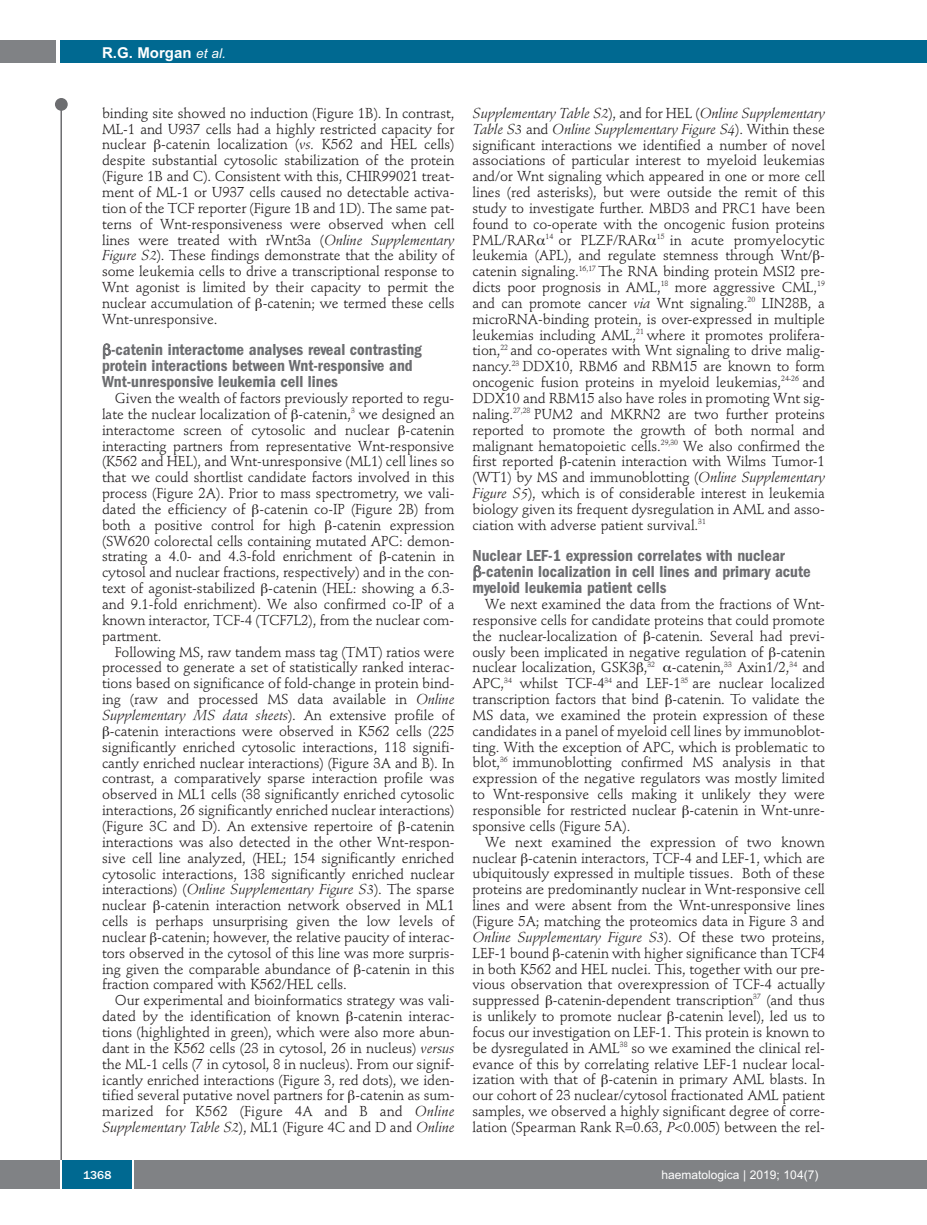
<style>
.page{position:relative;width:927px;height:1225px;background:#fff}
.page>*{position:absolute;margin:0;border:0;box-sizing:border-box;transform-origin:0 0}
.t1{font:600 condensed 16.5px/15.9px "Franklin Gothic";color:#6c6d70}
.t2{font:700 15px "Arial";color:#fff}
.t3{font:14.25px/15.9px "Stempel Schneidler";letter-spacing:-.005em;color:#231f20;text-align:justify}
.t4{font:italic 14.25px "Stempel Schneidler";letter-spacing:-.005em;color:#231f20}
.t5{font:14.25px "Stempel Schneidler";letter-spacing:.015em;color:#231f20}
.t6{font:12px "Arial";color:#fff}
.t7{font:500 12px "Franklin Gothic";color:#fff}
.s1{font-weight:400;font-style:italic;font-size:13.5px}
.s2{font-style:italic}
.s3{font-style:normal}
</style>
<div class="page">
<div style="left:911px;top:40px;width:16px;height:22px;background:#006991"></div>
<div style="left:910px;top:1160px;width:17px;height:28px;background:#808285"></div>
<div style="left:55px;top:98px;width:13px;height:13px;background:#6c6d70;border-radius:50%"></div>
<hr style="left:60px;top:101px;width:2px;height:1061px;background:#6c6d70">
<div style="left:60px;top:40px;width:852px;height:22px;background:#006991"></div>
<div style="left:0;top:40px;width:56px;height:22px;background:#808285"></div>
<div style="left:0;top:1160px;width:911px;height:28px;background:#808285"></div>
<div style="left:62px;top:1160px;width:71px;height:28px;background:#006991"></div>
<hr style="left:60px;top:1160px;width:2px;height:28px;background:#fff">
<svg style="left:133px;top:1160px;width:1px;height:28px"></svg>
<p class="t2" style="left:102px;top:44px;width:125px">R.G. Morgan <span class="s1">et al.</span></p>
<p class="t3" style="left:102px;top:106px;width:354px">binding site showed no induction (Figure 1B). In contrast, ML-1 and U937 cells had a highly restricted capacity for nuclear -catenin localization (<span class="s2">vs.</span> K562 and HEL cells) despite substantial cytosolic stabilization of the protein (Figure 1B and C). Consistent with this, CHIR99021 treat&shy;ment of ML-1 or U937 cells caused no detectable activa&shy;tion of the TCF reporter (Figure 1B and 1D). The same pat&shy;terns of Wnt-responsiveness were observed when cell lines were treated with rWnt3a (<span class="s2">Online Supplementary Figure S2</span>). These findings demonstrate that the ability of some leukemia cells to drive a transcriptional response to Wnt agonist is limited by their capacity to permit the nuclear accumulation of -catenin; we termed these cells Wnt-unresponsive.</p>
<p class="t1" style="left:102px;top:343px;width:321px;text-indent:9px">-catenin interactome analyses reveal contrasting protein interactions between Wnt-responsive and<br>Wnt-unresponsive leukemia cell lines</p>
<p class="t3" style="left:102px;top:391px;width:354px;text-indent:13px">Given the wealth of factors previously reported to regu&shy;late the nuclear localization of -catenin,<sup>3</sup> we designed an interactome screen of cytosolic and nuclear -catenin interacting partners from representative Wnt-responsive (K562 and HEL), and Wnt-unresponsive (ML1) cell lines so that we could shortlist candidate factors involved in this process (Figure 2A). Prior to mass spectrometry, we vali&shy;dated the efficiency of -catenin co-IP (Figure 2B) from both a positive control for high -catenin expression (SW620 colorectal cells containing mutated APC: demon&shy;strating a 4.0- and 4.3-fold enrichment of -catenin in cytosol and nuclear fractions, respectively) and in the con&shy;text of agonist-stabilized -catenin (HEL: showing a 6.3- and 9.1-fold enrichment). We also confirmed co-IP of a known interactor, TCF-4 (TCF7L2), from the nuclear com&shy;partment.</p>
<p class="t3" style="left:115px;top:645px;width:341px">Following MS, raw tandem mass tag (TMT) ratios were</p>
<p class="t3" style="left:102px;top:661px;width:354px">processed to generate a set of statistically ranked interac-</p>
<p class="t3" style="left:102px;top:677px;width:354px">tions based on significance of fold-change in protein bind-</p>
<p class="t3" style="left:102px;top:692px;width:354px">ing (raw and processed MS data available in <span class="s2">Online</span></p>
<p class="t4" style="left:102px;top:709px;width:354px">Supplementary MS data sheets<span class="s3">). An extensive profile of</span></p>
<p class="t3" style="left:110px;top:724px;width:346px">-catenin interactions were observed in K562 cells (225</p>
<p class="t3" style="left:102px;top:740px;width:354px">significantly enriched cytosolic interactions, 118 signifi-</p>
<p class="t3" style="left:102px;top:756px;width:354px">cantly enriched nuclear interactions) (Figure 3A and B). In</p>
<p class="t3" style="left:102px;top:772px;width:354px">contrast, a comparatively sparse interaction profile was</p>
<p class="t3" style="left:102px;top:788px;width:354px">observed in ML1 cells (38 significantly enriched cytosolic</p>
<p class="t3" style="left:102px;top:803px;width:354px">interactions, 26 significantly enriched nuclear interactions)</p>
<p class="t3" style="left:102px;top:819px;width:354px">(Figure 3C and D). An extensive repertoire of -catenin</p>
<p class="t3" style="left:102px;top:835px;width:354px">interactions was also detected in the other Wnt-respon-</p>
<p class="t3" style="left:102px;top:851px;width:354px">sive cell line analyzed, (HEL; 154 significantly enriched</p>
<p class="t3" style="left:102px;top:867px;width:354px">cytosolic interactions, 138 significantly enriched nuclear</p>
<p class="t4" style="left:102px;top:883px;width:354px"><span class="s3">interactions) (</span>Online Supplementary Figure S3<span class="s3">). The sparse</span></p>
<p class="t3" style="left:102px;top:898px;width:354px">nuclear -catenin interaction network observed in ML1</p>
<p class="t3" style="left:102px;top:914px;width:354px">cells is perhaps unsurprising given the low levels of</p>
<p class="t3" style="left:102px;top:930px;width:354px">nuclear -catenin; however, the relative paucity of interac-</p>
<p class="t3" style="left:102px;top:946px;width:354px">tors observed in the cytosol of this line was more surpris-</p>
<p class="t3" style="left:102px;top:962px;width:354px">ing given the comparable abundance of -catenin in this</p>
<p class="t3" style="left:102px;top:978px;width:246px">fraction compared with K562/HEL cells.</p>
<p class="t3" style="left:115px;top:994px;width:341px">Our experimental and bioinformatics strategy was vali-</p>
<p class="t3" style="left:102px;top:1009px;width:354px">dated by the identification of known -catenin interac-</p>
<p class="t3" style="left:102px;top:1025px;width:354px">tions (highlighted in green), which were also more abun-</p>
<p class="t3" style="left:102px;top:1041px;width:354px">dant in the K562 cells (23 in cytosol, 26 in nucleus) <span class="s2">versus</span></p>
<p class="t3" style="left:102px;top:1057px;width:354px">the ML-1 cells (7 in cytosol, 8 in nucleus). From our signif-</p>
<p class="t3" style="left:102px;top:1073px;width:354px">icantly enriched interactions (Figure 3, red dots), we iden-</p>
<p class="t3" style="left:102px;top:1089px;width:354px">tified several putative novel partners for -catenin as sum-</p>
<p class="t5" style="left:102px;top:1105px;width:354px">marized for K562 (Figure 4A and B and <span class="s2">Online</span></p>
<p class="t4" style="left:102px;top:1121px;width:354px">Supplementary Table S2<span class="s3">), ML1 (Figure 4C and D and</span> Online</p>
<p class="t3" style="left:472px;top:106px;width:354px"><span class="s2">Supplementary Table S2</span>), and for HEL (<span class="s2">Online Supplementary Table S3</span> and <span class="s2">Online Supplementary Figure S4</span>). Within these significant interactions we identified a number of novel associations of particular interest to myeloid leukemias and/or Wnt signaling which appeared in one or more cell lines (red asterisks), but were outside the remit of this study to investigate further. MBD3 and PRC1 have been found to co-operate with the oncogenic fusion proteins PML/RAR <sup>14</sup> or PLZF/RAR <sup>15</sup> in acute promyelocytic leukemia (APL), and regulate stemness through Wnt/ - catenin signaling.<sup>16,17</sup> The RNA binding protein MSI2 pre&shy;dicts poor prognosis in AML,<sup>18</sup> more aggressive CML,<sup>19 </sup>and can promote cancer <span class="s2">via</span> Wnt signaling.<sup>20</sup> LIN28B, a microRNA-binding protein, is over-expressed in multiple leukemias including AML,<sup>21</sup> where it promotes prolifera&shy;tion,<sup>22</sup> and co-operates with Wnt signaling to drive malig&shy;nancy.<sup>23</sup> DDX10, RBM6 and RBM15 are known to form oncogenic fusion proteins in myeloid leukemias,<sup>24-26</sup> and DDX10 and RBM15 also have roles in promoting Wnt sig&shy;naling.<sup>27,28</sup> PUM2 and MKRN2 are two further proteins reported to promote the growth of both normal and malignant hematopoietic cells.<sup>29,30</sup> We also confirmed the first reported -catenin interaction with Wilms Tumor-1 (WT1) by MS and immunoblotting (<span class="s2">Online Supplementary Figure S5</span>), which is of considerable interest in leukemia biology given its frequent dysregulation in AML and asso&shy;ciation with adverse patient survival.<sup>31</sup></p>
<p class="t1" style="left:472px;top:549px;width:314px">Nuclear LEF-1 expression correlates with nuclear</p>
<p class="t1" style="left:482px;top:565px;width:331px">-catenin localization in cell lines and primary acute</p>
<p class="t1" style="left:472px;top:581px;width:195px">myeloid leukemia patient cells</p>
<p class="t3" style="left:472px;top:597px;width:354px;text-indent:13px">We next examined the data from the fractions of Wnt&shy;responsive cells for candidate proteins that could promote the nuclear-localization of -catenin. Several had previ&shy;ously been implicated in negative regulation of -catenin nuclear localization, GSK3 ,<sup>32</sup> -catenin,<sup>33</sup> Axin1/2,<sup>34</sup> and APC,<sup>34</sup> whilst TCF-4<sup>34</sup> and LEF-1<sup>35</sup> are nuclear localized transcription factors that bind -catenin. To validate the MS data, we examined the protein expression of these candidates in a panel of myeloid cell lines by immunoblot&shy;ting. With the exception of APC, which is problematic to blot,<sup>36</sup> immunoblotting confirmed MS analysis in that expression of the negative regulators was mostly limited to Wnt-responsive cells making it unlikely they were responsible for restricted nuclear -catenin in Wnt-unre&shy;sponsive cells (Figure 5A).</p>
<p class="t3" style="left:472px;top:835px;width:354px;text-indent:13px">We next examined the expression of two known nuclear -catenin interactors, TCF-4 and LEF-1, which are ubiquitously expressed in multiple tissues. Both of these proteins are predominantly nuclear in Wnt-responsive cell lines and were absent from the Wnt-unresponsive lines (Figure 5A; matching the proteomics data in Figure 3 and <span class="s2">Online Supplementary Figure S3</span>). Of these two proteins, LEF-1 bound -catenin with higher significance than TCF4 in both K562 and HEL nuclei. This, together with our pre&shy;vious observation that overexpression of TCF-4 actually suppressed -catenin-dependent transcription<sup>37</sup> (and thus is unlikely to promote nuclear -catenin level), led us to focus our investigation on LEF-1. This protein is known to be dysregulated in AML<sup>38</sup> so we examined the clinical rel&shy;evance of this by correlating relative LEF-1 nuclear local&shy;ization with that of -catenin in primary AML blasts. In our cohort of 23 nuclear/cytosol fractionated AML patient samples, we observed a highly significant degree of corre&shy;lation (Spearman Rank R=0.63, <span class="s2">P</span>&lt;0.005) between the rel-</p>
<p class="t7" style="left:83px;top:1167px;width:30px">1368</p>
<p class="t6" style="left:661px;top:1167px;width:158px">haematologica | 2019; 104(7)</p>
</div>
